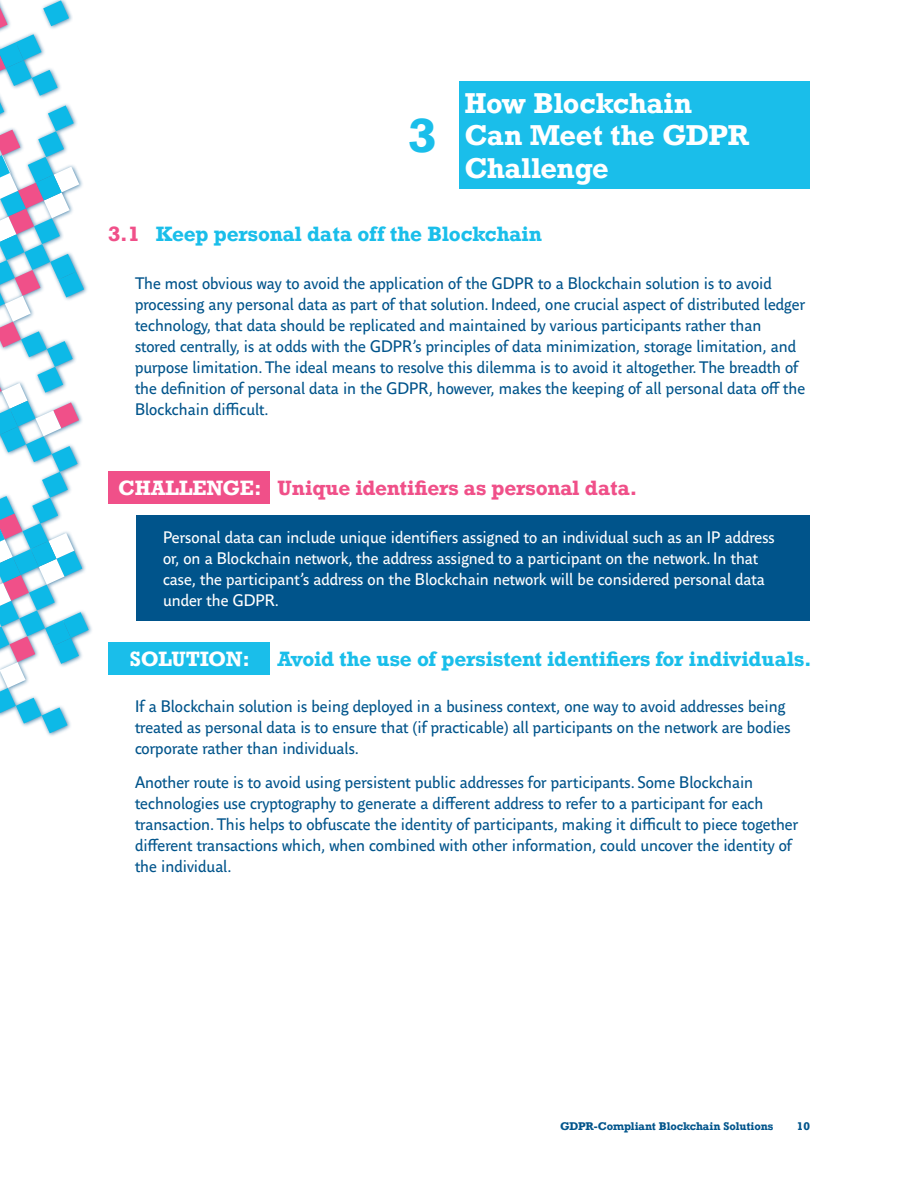
<style>
.page{position:relative;width:918px;height:1188px;background:#fff}
.page>*{position:absolute;margin:0;border:0;box-sizing:border-box;transform-origin:0 0}
.t1{font:700 45px "Rockwell";color:#1abeea}
.t2{font:700 27px/32.4px "Rockwell";letter-spacing:-.01em;color:#fff}
.t3{font:700 19.5px "Rockwell";letter-spacing:-.01em;color:#1abeea}
.t4{font:700 19.5px "Rockwell";letter-spacing:-.005em;color:#f05089}
.t5{font:700 19.5px "Rockwell";color:#fff}
.t6{font:700 19.5px "Rockwell";letter-spacing:-.02em;color:#fff}
.t7{font:16.5px/21px "Parisine Office Std";color:#00548b}
.t8{font:16.5px/21px "Parisine Office Std";color:#fff}
.t9{font:700 10.5px "Rockwell";color:#00548b}
.s1{color:#f05089}
</style>
<div class="page">
<svg style="left:0;top:0;width:89px;height:733px"></svg>
<div style="left:459px;top:81px;width:351px;height:108px;background:#1abeea"></div>
<div style="left:136px;top:516px;width:674px;height:105px;background:#00548b"></div>
<div style="left:108px;top:472px;width:162px;height:32px;background:#f05089"></div>
<div style="left:108px;top:642px;width:162px;height:33px;background:#1abeea"></div>
<h1 class="t1" style="left:408px;top:107px;width:30px">3</h1>
<h2 class="t2" style="left:464px;top:86px;width:286px">How Blockchain<br>Can Meet the GDPR<br>Challenge</h2>
<p class="t3" style="left:108px;top:221px;width:436px"><span class="s1">3.1</span> Keep personal data off the Blockchain</p>
<p class="t7" style="left:135px;top:274px;width:672px">The most obvious way to avoid the application of the GDPR to a Blockchain solution is to avoid processing any personal data as part of that solution. Indeed, one crucial aspect of distributed ledger technology, that data should be replicated and maintained by various participants rather than stored centrally, is at odds with the GDPR’s principles of data minimization, storage limitation, and purpose limitation. The ideal means to resolve this dilemma is to avoid it altogether. The breadth of the definition of personal data in the GDPR, however, makes the keeping of all personal data off the Blockchain difficult.</p>
<p class="t5" style="left:118px;top:475px;width:145px">CHALLENGE:</p>
<p class="t4" style="left:278px;top:475px;width:361px">Unique identifiers as personal data.</p>
<p class="t8" style="left:163px;top:527px;width:613px">Personal data can include unique identifiers assigned to an individual such as an IP address or, on a Blockchain network, the address assigned to a participant on the network. In that case, the participant’s address on the Blockchain network will be considered personal data under the GDPR.</p>
<p class="t6" style="left:130px;top:646px;width:122px">SOLUTION:</p>
<p class="t3" style="left:278px;top:646px;width:536px">Avoid the use of persistent identifiers for individuals.</p>
<p class="t7" style="left:135px;top:696px;width:657px">If a Blockchain solution is being deployed in a business context, one way to avoid addresses being treated as personal data is to ensure that (if practicable) all participants on the network are bodies corporate rather than individuals.</p>
<p class="t7" style="left:135px;top:772px;width:665px">Another route is to avoid using persistent public addresses for participants. Some Blockchain technologies use cryptography to generate a different address to refer to a participant for each transaction. This helps to obfuscate the identity of participants, making it difficult to piece together different transactions which, when combined with other information, could uncover the identity of the individual.</p>
<p class="t9" style="left:560px;top:1120px;width:215px">GDPR-Compliant Blockchain Solutions</p>
<p class="t9" style="left:797px;top:1120px;width:15px">10</p>
</div>
